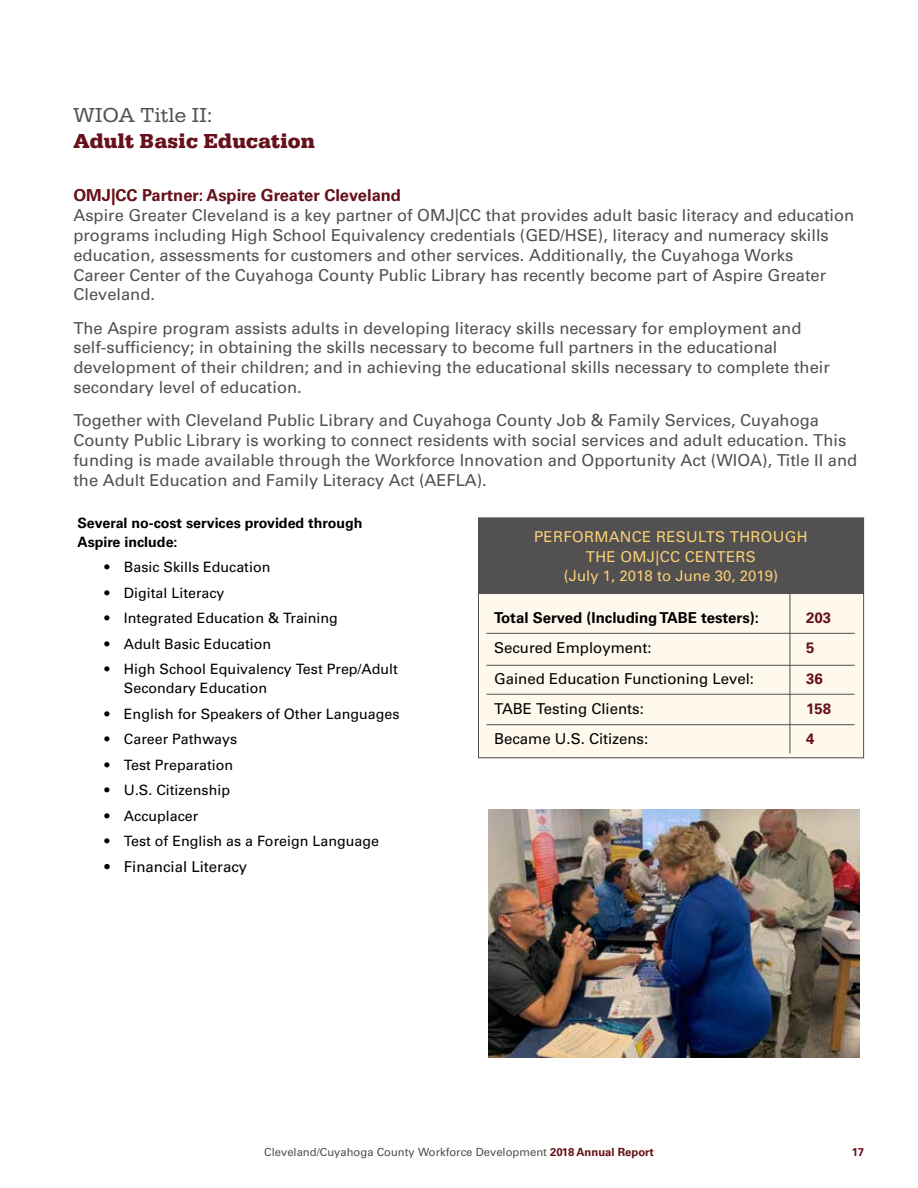
<style>
.page{position:relative;width:918px;height:1188px;background:#fff}
.page>*{position:absolute;margin:0;border:0;box-sizing:border-box;transform-origin:0 0}
.t1{font:700 21px "Serifa";letter-spacing:.01em;color:#661019}
.t2{font:21px "Serifa";letter-spacing:.01em;color:#525051}
.t3{font:16.5px/19.8px "Univers";color:#525051}
.t4{font:700 16.5px "Univers";color:#661019}
.t5{font:15px "Univers";color:#000}
.t6{font:15px/19.5px "Univers";letter-spacing:.02em;color:#f8cf74;text-align:center}
.t7{font:700 15px "Univers";color:#000}
.t8{font:700 15px "Univers";color:#661019}
.t9{font:14.25px/18.8px "Univers";color:#000}
.t10{font:700 14.25px/18.8px "Univers";color:#000}
.t11{font:11.25px "Univers";color:#525051}
.t12{font:700 11.25px "Univers";color:#661019}
.s1{font-weight:700;color:#661019}
</style>
<div class="page">
<div style="left:478px;top:518px;width:386px;height:241px;background:#fef9ec"></div>
<div style="left:478px;top:518px;width:386px;height:76px;background:#525051"></div>
<hr style="left:486px;top:633px;width:369px;height:1px;background:#525051">
<hr style="left:486px;top:665px;width:369px;height:1px;background:#525051">
<hr style="left:486px;top:694px;width:369px;height:1px;background:#525051">
<hr style="left:790px;top:593px;width:1px;height:160px;background:#525051">
<hr style="left:486px;top:724px;width:369px;height:1px;background:#525051">
<img style="left:488px;top:810px;width:372px;height:248px">
<div style="left:478px;top:518px;width:386px;height:240px;border:1px solid #525051"></div>
<p class="t2" style="left:73px;top:103px;width:141px">WIOA Title II:</p>
<p class="t1" style="left:73px;top:129px;width:243px">Adult Basic Education</p>
<p class="t4" style="left:73px;top:186px;width:329px">OMJ|CC Partner: Aspire Greater Cleveland</p>
<p class="t3" style="left:73px;top:206px;width:782px">Aspire Greater Cleveland is a key partner of OMJ|CC that provides adult basic literacy and education programs including High School Equivalency credentials (GED/HSE), literacy and numeracy skills education, assessments for customers and other services. Additionally, the Cuyahoga Works<br>Career Center of the Cuyahoga County Public Library has recently become part of Aspire Greater Cleveland.</p>
<p class="t3" style="left:73px;top:318px;width:758px">The Aspire program assists adults in developing literacy skills necessary for employment and self-sufficiency; in obtaining the skills necessary to become full partners in the educational development of their children; and in achieving the educational skills necessary to complete their secondary level of education.</p>
<p class="t3" style="left:73px;top:411px;width:785px">Together with Cleveland Public Library and Cuyahoga County Job &amp; Family Services, Cuyahoga County Public Library is working to connect residents with social services and adult education. This funding is made available through the Workforce Innovation and Opportunity Act (WIOA), Title II and the Adult Education and Family Literacy Act (AEFLA).</p>
<p class="t10" style="left:77px;top:514px;width:287px">Several no-cost services provided through<br>Aspire include:</p>
<p class="t9" style="left:104px;top:558px;width:167px">• Basic Skills Education</p>
<p class="t9" style="left:104px;top:584px;width:122px">• Digital Literacy</p>
<p class="t9" style="left:104px;top:609px;width:235px">• Integrated Education &amp; Training</p>
<p class="t9" style="left:104px;top:635px;width:168px">• Adult Basic Education</p>
<p class="t9" style="left:124px;top:660px;width:276px;text-indent:-19px">• High School Equivalency Test Prep/Adult<br>Secondary Education</p>
<p class="t9" style="left:104px;top:704px;width:297px">• English for Speakers of Other Languages</p>
<p class="t9" style="left:104px;top:730px;width:134px">• Career Pathways</p>
<p class="t9" style="left:104px;top:755px;width:130px">• Test Preparation</p>
<p class="t9" style="left:104px;top:781px;width:127px">• U.S. Citizenship</p>
<p class="t9" style="left:104px;top:806px;width:95px">• Accuplacer</p>
<p class="t9" style="left:104px;top:832px;width:276px">• Test of English as a Foreign Language</p>
<p class="t5" style="left:104px;top:858px;width:144px">• Financial Literacy</p>
<p class="t6" style="left:534px;top:527px;width:275px">PERFORMANCE RESULTS THROUGH<br>THE OMJ|CC CENTERS<br>(July 1, 2018 to June 30, 2019)</p>
<p class="t7" style="left:494px;top:609px;width:266px">Total Served (Including TABE testers):</p>
<p class="t8" style="left:806px;top:609px;width:27px">203</p>
<p class="t5" style="left:494px;top:639px;width:159px">Secured Employment:</p>
<p class="t8" style="left:806px;top:639px;width:10px">5</p>
<p class="t5" style="left:494px;top:670px;width:262px">Gained Education Functioning Level:</p>
<p class="t8" style="left:806px;top:670px;width:18px">36</p>
<p class="t5" style="left:494px;top:700px;width:151px">TABE Testing Clients:</p>
<p class="t8" style="left:806px;top:700px;width:27px">158</p>
<p class="t5" style="left:494px;top:730px;width:156px">Became U.S. Citizens:</p>
<p class="t8" style="left:806px;top:730px;width:10px">4</p>
<p class="t11" style="left:264px;top:1145px;width:391px">Cleveland/Cuyahoga County Workforce Development <span class="s1">2018 Annual Report</span></p>
<p class="t12" style="left:852px;top:1145px;width:14px">17</p>
</div>
